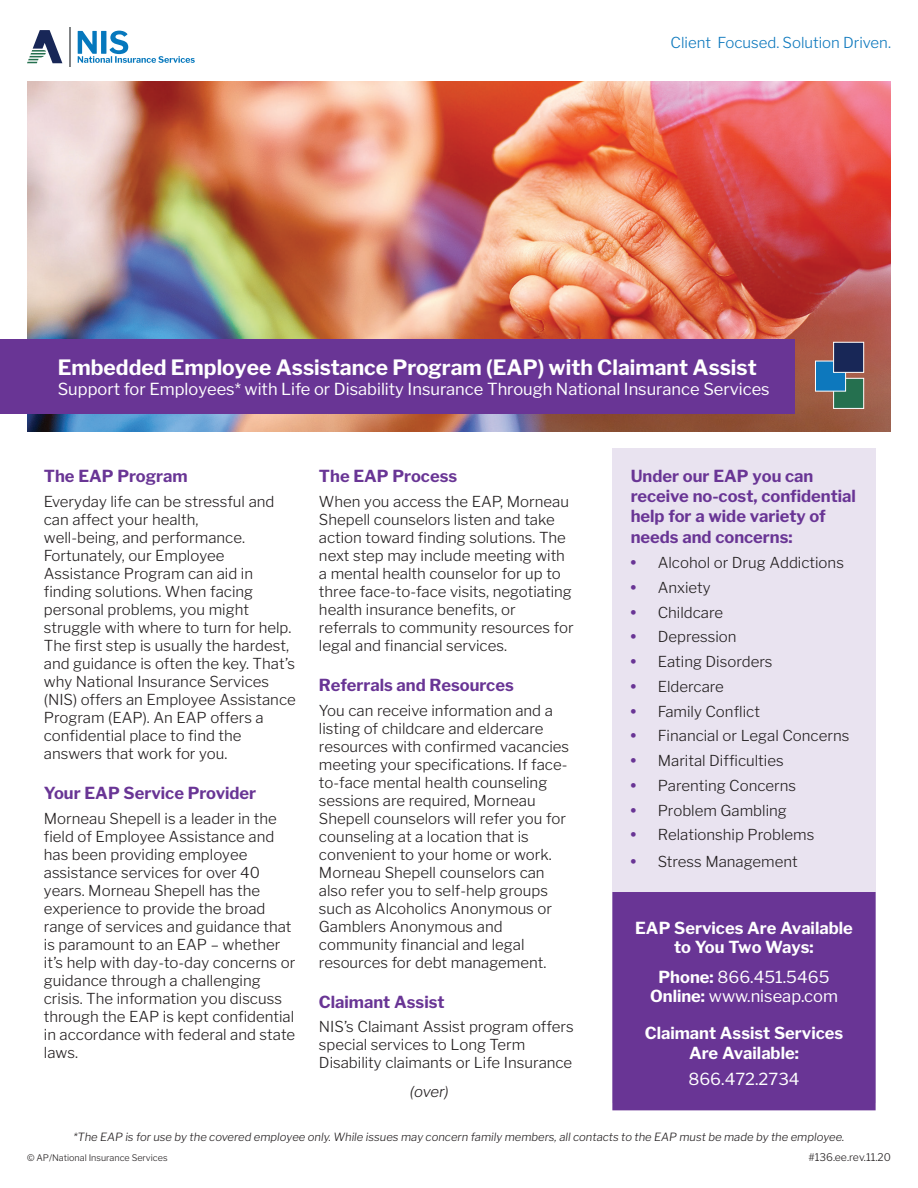
<style>
.page{position:relative;width:918px;height:1188px;background:#fff}
.page>*{position:absolute;margin:0;border:0;box-sizing:border-box;transform-origin:0 0}
.t1{font:700 21px "Libre Franklin";color:#fff}
.t2{font:700 16.5px/19.8px "Libre Franklin";color:#693595}
.t3{font:16.5px/18.9px "Libre Franklin";color:#fff;text-align:center}
.t4{font:700 16.5px/19.8px "Libre Franklin";color:#fff;text-align:center}
.t5{font:300 15px/18px "Libre Franklin";color:#231f20}
.t6{font:300 15px "Libre Franklin";color:#0d78bd}
.t7{font:italic 300 15px "Libre Franklin";color:#231f20}
.t8{font:italic 300 11.25px "Libre Franklin";color:#231f20}
.t9{font:300 10.5px "Libre Franklin";color:#231f20}
.t10{font:300 9px "Libre Franklin";color:#231f20}
.s1{font-weight:900;color:#693595}
.s2{font-weight:700}
</style>
<div class="page">
<svg style="left:27px;top:30px;width:35px;height:33px"></svg>
<hr style="left:70px;top:27px;width:1px;height:40px;background:#808385">
<svg style="left:78px;top:31px;width:117px;height:32px"></svg>
<div style="left:612px;top:448px;width:264px;height:655px;background:#e9e3f0"></div>
<img style="left:27px;top:81px;width:864px;height:351px">
<div style="left:0;top:339px;width:795px;height:74px;background:#693595"></div>
<div style="left:833px;top:378px;width:31px;height:31px;background:#25704f;border:1px solid #fff"></div>
<div style="left:815px;top:361px;width:31px;height:30px;background:#0d78bd;border:1px solid #fff"></div>
<div style="left:833px;top:342px;width:31px;height:31px;background:#182757;border:1px solid #fff"></div>
<div style="left:613px;top:893px;width:262px;height:217px;background:#693595"></div>
<div style="left:612px;top:892px;width:264px;height:218px;border:2px solid #693595"></div>
<p class="t6" style="left:671px;top:34px;width:222px">Client Focused. Solution Driven.</p>
<h1 class="t1" style="left:58px;top:355px;width:701px">Embedded Employee Assistance Program (EAP) with Claimant Assist</h1>
<p class="t3" style="left:58px;top:379px;width:714px">Support for Employees* with Life or Disability Insurance Through National Insurance Services</p>
<p class="t2" style="left:44px;top:466px;width:145px">The EAP Program</p>
<p class="t5" style="left:44px;top:492px;width:253px">Everyday life can be stressful and can affect your health,<br>well-being, and performance.<br>Fortunately, our Employee<br>Assistance Program can aid in finding solutions. When facing personal problems, you might struggle with where to turn for help.<br>The first step is usually the hardest, and guidance is often the key. That’s why National Insurance Services (NIS) offers an Employee Assistance<br>Program (EAP). An EAP offers a confidential place to find the answers that work for you.</p>
<p class="t2" style="left:44px;top:783px;width:214px">Your EAP Service Provider</p>
<p class="t5" style="left:44px;top:809px;width:253px">Morneau Shepell is a leader in the field of Employee Assistance and has been providing employee assistance services for over 40 years. Morneau Shepell has the experience to provide the broad range of services and guidance that is paramount to an EAP – whether it’s help with day-to-day concerns or guidance through a challenging crisis. The information you discuss through the EAP is kept confidential in accordance with federal and state laws.</p>
<p class="t2" style="left:319px;top:466px;width:140px">The EAP Process</p>
<p class="t5" style="left:319px;top:492px;width:256px">When you access the EAP, Morneau Shepell counselors listen and take action toward finding solutions. The next step may include meeting with a mental health counselor for up to three face-to-face visits, negotiating health insurance benefits, or referrals to community resources for legal and financial services.</p>
<p class="t2" style="left:319px;top:675px;width:196px">Referrals and Resources</p>
<p class="t5" style="left:319px;top:701px;width:252px">You can receive information and a listing of childcare and eldercare resources with confirmed vacancies meeting your specifications. If face&shy;to-face mental health counseling sessions are required, Morneau Shepell counselors will refer you for counseling at a location that is convenient to your home or work.<br>Morneau Shepell counselors can also refer you to self-help groups such as Alcoholics Anonymous or Gamblers Anonymous and community financial and legal resources for debt management.</p>
<p class="t2" style="left:319px;top:992px;width:127px">Claimant Assist</p>
<p class="t5" style="left:319px;top:1018px;width:256px">NIS’s Claimant Assist program offers special services to Long Term<br>Disability claimants or Life Insurance</p>
<p class="t7" style="left:410px;top:1082px;width:40px">(over)</p>
<p class="t2" style="left:631px;top:466px;width:227px">Under our EAP you can receive no-cost, confidential help for a wide variety of</p>
<p class="t2" style="left:631px;top:527px;width:163px">needs and concerns:</p>
<p class="t5" style="left:631px;top:554px;width:215px"><span class="s1">•</span> Alcohol or Drug Addictions</p>
<p class="t5" style="left:631px;top:578px;width:81px"><span class="s1">•</span> Anxiety</p>
<p class="t5" style="left:631px;top:603px;width:94px"><span class="s1">•</span> Childcare</p>
<p class="t5" style="left:631px;top:628px;width:107px"><span class="s1">•</span> Depression</p>
<p class="t5" style="left:631px;top:653px;width:143px"><span class="s1">•</span> Eating Disorders</p>
<p class="t5" style="left:631px;top:677px;width:95px"><span class="s1">•</span> Eldercare</p>
<p class="t5" style="left:631px;top:702px;width:131px"><span class="s1">•</span> Family Conflict</p>
<p class="t5" style="left:631px;top:727px;width:220px"><span class="s1">•</span> Financial or Legal Concerns</p>
<p class="t5" style="left:631px;top:752px;width:154px"><span class="s1">•</span> Marital Difficulties</p>
<p class="t5" style="left:631px;top:776px;width:167px"><span class="s1">•</span> Parenting Concerns</p>
<p class="t5" style="left:631px;top:801px;width:158px"><span class="s1">•</span> Problem Gambling</p>
<p class="t5" style="left:631px;top:826px;width:185px"><span class="s1">•</span> Relationship Problems</p>
<p class="t5" style="left:631px;top:852px;width:169px"><span class="s1">•</span> Stress Management</p>
<p class="t4" style="left:635px;top:918px;width:219px">EAP Services Are Available to You Two Ways:</p>
<p class="t3" style="left:650px;top:968px;width:189px"><span class="s2">Phone:</span> 866.451.5465<br><span class="s2">Online:</span> www.niseap.com</p>
<p class="t4" style="left:645px;top:1023px;width:200px">Claimant Assist Services<br>Are Available:</p>
<p class="t3" style="left:688px;top:1069px;width:113px">866.472.2734</p>
<p class="t8" style="left:73px;top:1131px;width:773px">*The EAP is for use by the covered employee only. While issues may concern family members, all contacts to the EAP must be made by the employee.</p>
<p class="t10" style="left:27px;top:1152px;width:142px">© AP/National Insurance Services</p>
<p class="t9" style="left:809px;top:1151px;width:84px">#136.ee.rev.11.20</p>
</div>
